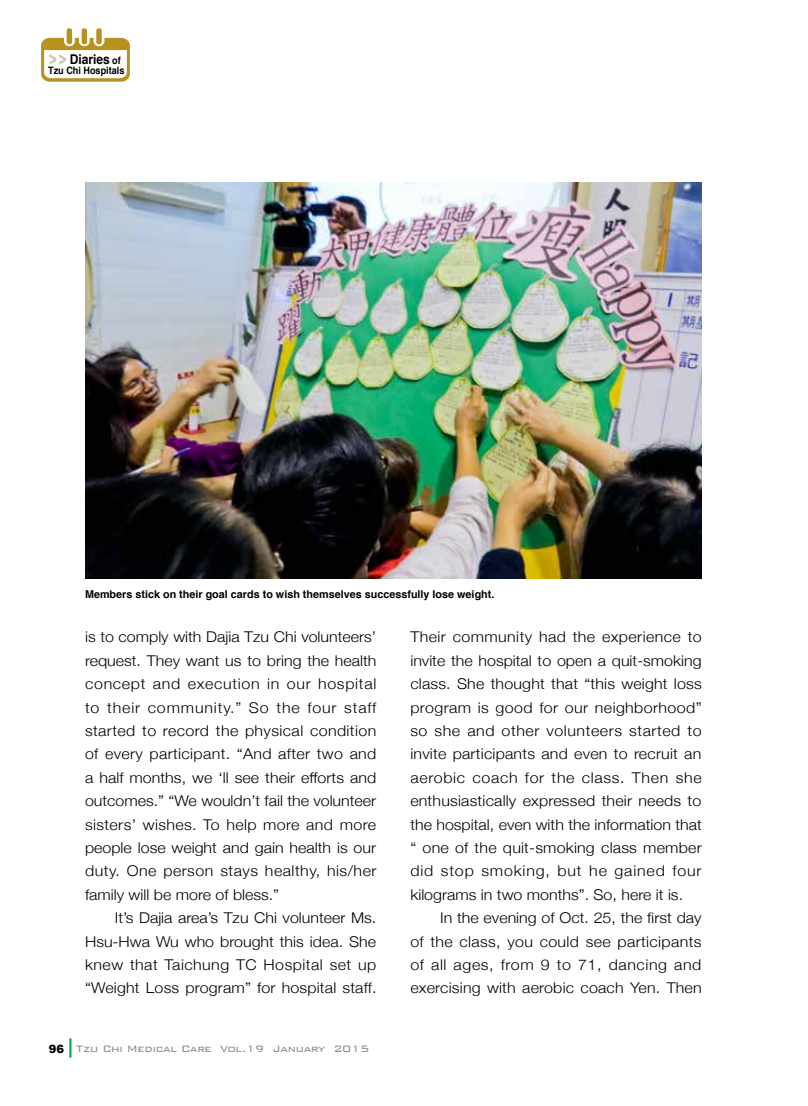
<style>
.page{position:relative;width:808px;height:1106px;background:#fff}
.page>*{position:absolute;margin:0;border:0;box-sizing:border-box;transform-origin:0 0}
.t1{font:300 14.85px/23.4px "Helvetica Neue";letter-spacing:.015em;color:#000;text-align:justify;scale:1.08 1}
.t2{font:700 13.5px "Helvetica";color:#000;scale:.89 1}
.t3{font:300 12.3px "Bank Gothic BT";letter-spacing:-.03em;color:#828486}
.t4{font:700 10.8px "Helvetica";color:#000}
.t5{font:700 10.2px "Helvetica";color:#000;scale:.89 1}
.s1{font-family:"Lin Gothic";font-weight:900;font-size:12px;color:#c9c7b2}
.s2{font-size:10.2px}
</style>
<div class="page">
<div style="left:67px;top:28px;width:5px;height:16px;background:#b79221;border-radius:3px"></div>
<div style="left:82px;top:28px;width:5px;height:16px;background:#b79221;border-radius:3px"></div>
<div style="left:96px;top:28px;width:6px;height:16px;background:#b79221;border-radius:3px"></div>
<svg style="left:41px;top:38px;width:89px;height:44px"></svg>
<img style="left:85px;top:183px;width:617px;height:395px">
<svg style="left:69px;top:1038px;width:2px;height:19px"></svg>
<p class="t2" style="left:48px;top:48px;width:83px"><span class="s1">＞＞</span> Diaries <span class="s2">of</span></p>
<p class="t5" style="left:48px;top:62px;width:87px">Tzu Chi Hospitals</p>
<p class="t4" style="left:85px;top:585px;width:411px">Members stick on their goal cards to wish themselves successfully lose weight.</p>
<p class="t1" style="left:85px;top:624px;width:271px">is to comply with Dajia Tzu Chi volunteers’ request. They want us to bring the health concept and execution in our hospital to their community.” So the four staff started to record the physical condition of every participant. “And after two and a half months, we ‘ll see their efforts and outcomes.” “We wouldn’t fail the volunteer sisters’ wishes. To help more and more people lose weight and gain health is our duty. One person stays healthy, his/her family will be more of bless.”</p>
<p class="t1" style="left:85px;top:905px;width:271px;text-indent:30px">It’s Dajia area’s Tzu Chi volunteer Ms.<br>Hsu-Hwa Wu who brought this idea. She knew that Taichung TC Hospital set up “Weight Loss program” for hospital staff.</p>
<p class="t3" style="left:49px;top:1041px;width:322px"><sub>96</sub> Tzu Chi Medical Care Vol.19 January 2015</p>
<p class="t1" style="left:410px;top:624px;width:271px">Their community had the experience to invite the hospital to open a quit-smoking class. She thought that “this weight loss program is good for our neighborhood” so she and other volunteers started to invite participants and even to recruit an aerobic coach for the class. Then she enthusiastically expressed their needs to the hospital, even with the information that “ one of the quit-smoking class member did stop smoking, but he gained four kilograms in two months”. So, here it is.</p>
<p class="t1" style="left:410px;top:905px;width:271px;text-indent:30px">In the evening of Oct. 25, the first day of the class, you could see participants of all ages, from 9 to 71, dancing and exercising with aerobic coach Yen. Then</p>
</div>
